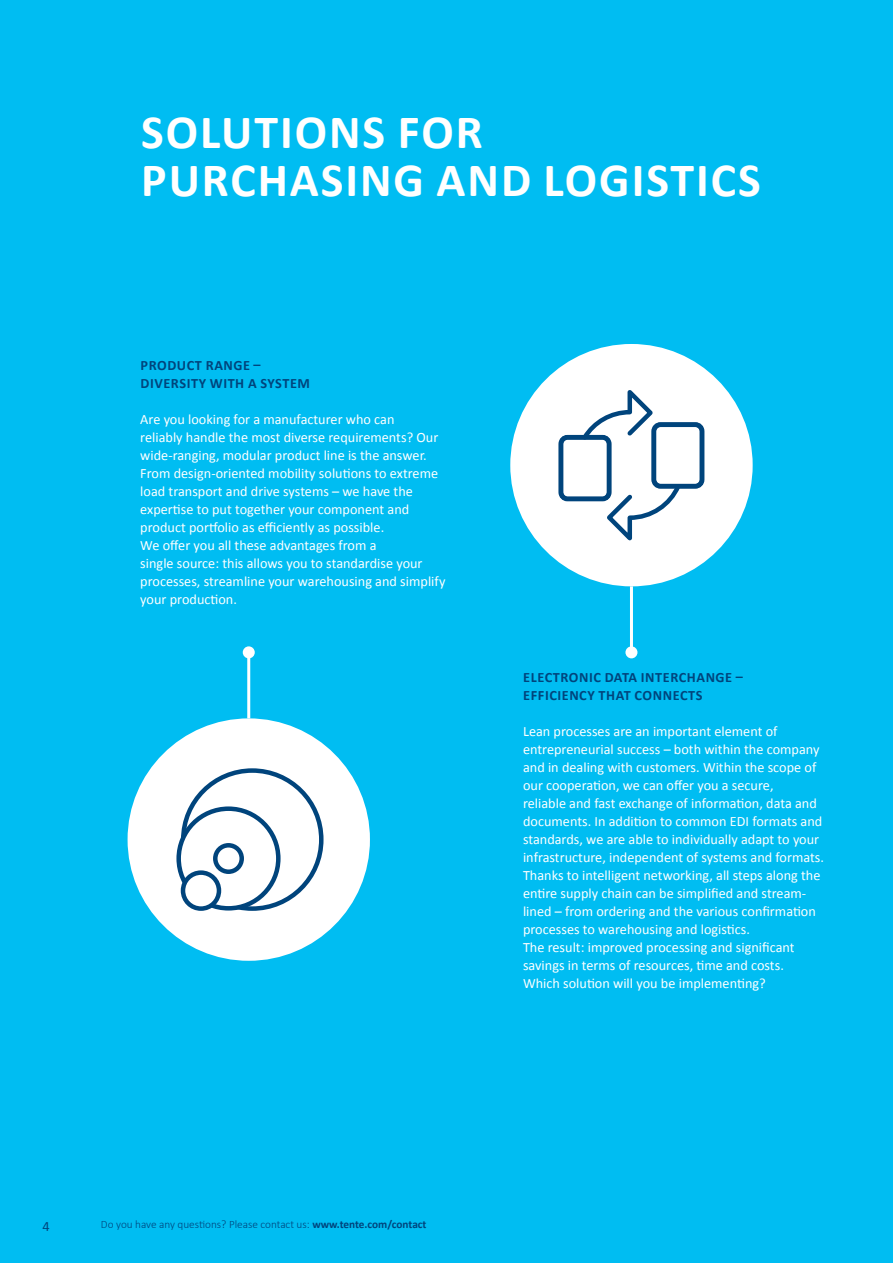
<style>
.page{position:relative;width:893px;height:1263px;background:#00bdf2}
.page>*{position:absolute;margin:0;border:0;box-sizing:border-box;transform-origin:0 0}
.t1{font:700 48px/48px "Calibri";letter-spacing:.04em;color:#fff}
.t2{font:14.25px/18px "Calibri";color:#fff}
.t3{font:700 14.25px/18px "Calibri";letter-spacing:.04em;color:#00447c}
.t4{font:14.25px "Calibri";color:#00447c}
.t5{font:300 11.25px "Calibri";color:#00447c}
.s1{font-weight:700}
</style>
<div class="page">
<div style="left:128px;top:718px;width:242px;height:243px;background:#fff;border-radius:50%"></div>
<div style="left:181px;top:768px;width:143px;height:143px;border:4px solid #00447c;border-radius:50%"></div>
<div style="left:179px;top:809px;width:99px;height:99px;background:#fff;border-radius:50%"></div>
<div style="left:176px;top:806px;width:105px;height:104px;border:4px solid #00447c;border-radius:50%"></div>
<svg style="left:215px;top:845px;width:27px;height:27px"></svg>
<div style="left:213px;top:843px;width:31px;height:31px;border:4px solid #00447c;border-radius:50%"></div>
<svg style="left:183px;top:873px;width:36px;height:35px"></svg>
<div style="left:181px;top:870px;width:40px;height:41px;border:4px solid #00447c;border-radius:50%"></div>
<hr style="left:630px;top:586px;width:3px;height:66px;background:#fff">
<div style="left:625px;top:646px;width:12px;height:12px;background:#fff;border-radius:50%"></div>
<hr style="left:247px;top:652px;width:3px;height:66px;background:#fff">
<div style="left:243px;top:646px;width:12px;height:12px;background:#fff;border-radius:50%"></div>
<div style="left:510px;top:344px;width:243px;height:242px;background:#fff;border-radius:50%"></div>
<div style="left:558px;top:435px;width:53px;height:66px;border:4px solid #00447c;border-radius:7px"></div>
<svg style="left:578px;top:390px;width:102px;height:151px"></svg>
<div style="left:654px;top:425px;width:48px;height:61px;background:#fff;border-radius:7px"></div>
<div style="left:652px;top:422px;width:52px;height:66px;border:4px solid #00447c;border-radius:7px"></div>
<div style="left:651px;top:422px;width:53px;height:67px;border:4px solid #00447c;border-radius:7px"></div>
<h1 class="t1" style="left:141px;top:108px;width:621px">SOLUTIONS FOR<br>PURCHASING AND LOGISTICS</h1>
<p class="t3" style="left:141px;top:357px;width:171px">PRODUCT RANGE –<br>DIVERSITY WITH A SYSTEM</p>
<p class="t2" style="left:140px;top:411px;width:307px">Are you looking for a manufacturer who can<br>reliably handle the most diverse requirements? Our wide-ranging, modular product line is the answer.<br>From design-oriented mobility solutions to extreme load transport and drive systems – we have the expertise to put together your component and product portfolio as efficiently as possible.<br>We offer you all these advantages from a<br>single source: this allows you to standardise your processes, streamline your warehousing and simplify your production.</p>
<p class="t3" style="left:523px;top:669px;width:221px">ELECTRONIC DATA INTERCHANGE –<br>EFFICIENCY THAT CONNECTS</p>
<p class="t2" style="left:523px;top:723px;width:303px">Lean processes are an important element of entrepreneurial success – both within the company and in dealing with customers. Within the scope of our cooperation, we can offer you a secure,<br>reliable and fast exchange of information, data and documents. In addition to common EDI formats and standards, we are able to individually adapt to your infrastructure, independent of systems and formats.<br>Thanks to intelligent networking, all steps along the entire supply chain can be simplified and stream&shy;lined – from ordering and the various confirmation processes to warehousing and logistics.<br>The result: improved processing and significant savings in terms of resources, time and costs.<br>Which solution will you be implementing?</p>
<p class="t4" style="left:43px;top:1217px;width:9px">4</p>
<p class="t5" style="left:101px;top:1218px;width:327px">Do you have any questions? Please contact us: <span class="s1">www.tente.com/contact</span></p>
</div>
